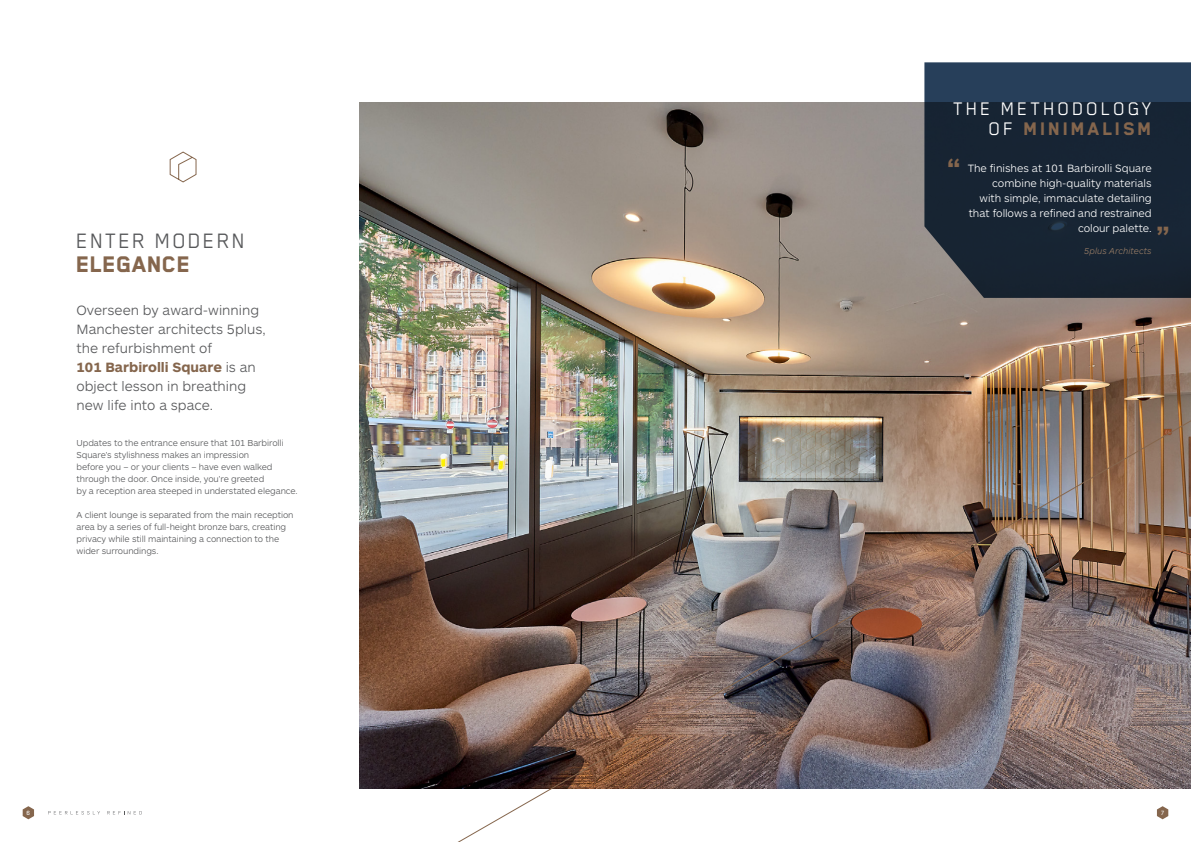
<style>
.page{position:relative;width:1191px;height:842px;background:#fff}
.page>*{position:absolute;margin:0;border:0;box-sizing:border-box;transform-origin:0 0}
.t1{font:800 26px "Blender Pro";letter-spacing:.01em;color:#85664d}
.t2{font:24px "Blender Pro";letter-spacing:.08em;color:#57585a}
.t3{font:900 23px "ARS Maquette Pro";color:#85664d}
.t4{font:21px/20px "Blender Pro";letter-spacing:.13em;color:#fff;text-align:right}
.t5{font:300 14px/19px "ARS Maquette Pro";color:#57585a}
.t6{font:300 11px/15px "ARS Maquette Pro";color:#fff;text-align:right}
.t7{font:300 9px/12px "ARS Maquette Pro";letter-spacing:-.01em;color:#57585a}
.t8{font:italic 300 9px "ARS Maquette Pro";color:#997d66}
.t9{font:6px "Boxed";color:#fff}
.s1{font-weight:700;color:#85664d}
.s2{font-weight:800;color:#85664d}
</style>
<div class="page">
<img style="left:359px;top:102px;width:832px;height:686px">
<svg style="left:23px;top:806px;width:11px;height:13px"></svg>
<svg style="left:48px;top:811px;width:52px;height:3px"></svg>
<svg style="left:107px;top:811px;width:35px;height:3px"></svg>
<img style="left:440px;top:415px;width:751px;height:427px">
<svg style="left:924px;top:62px;width:267px;height:236px;background:#1f2d3d"></svg>
<svg style="left:169px;top:151px;width:28px;height:32px"></svg>
<h2 class="t2" style="left:77px;top:227px;width:170px">ENTER MODERN</h2>
<h1 class="t1" style="left:77px;top:250px;width:115px">ELEGANCE</h1>
<h3 class="t5" style="left:77px;top:300px;width:191px">Overseen by award-winning<br>Manchester architects 5plus, the refurbishment of<br><span class="s1">101 Barbirolli Square</span> is an object lesson in breathing new life into a space.</h3>
<p class="t7" style="left:77px;top:436px;width:223px">Updates to the entrance ensure that 101 Barbirolli Square’s stylishness makes an impression<br>before you – or your clients – have even walked through the door. Once inside, you’re greeted<br>by a reception area steeped in understated elegance.</p>
<p class="t7" style="left:77px;top:508px;width:218px">A client lounge is separated from the main reception area by a series of full-height bronze bars, creating privacy while still maintaining a connection to the wider surroundings.</p>
<h3 class="t4" style="left:953px;top:98px;width:200px">THE METHODOLOGY<br>OF <span class="s2">MINIMALISM</span></h3>
<h3 class="t3" style="left:947px;top:151px;width:14px">“</h3>
<p class="t6" style="left:967px;top:160px;width:186px">The finishes at 101 Barbirolli Square combine high-quality materials<br>with simple, immaculate detailing that follows a refined and restrained colour palette.</p>
<p class="t8" style="left:1084px;top:245px;width:69px">5plus Architects</p>
<h3 class="t3" style="left:1156px;top:219px;width:14px">”</h3>
<p class="t9" style="left:27px;top:809px;width:5px">6</p>
<p class="t9" style="left:1161px;top:809px;width:5px">7</p>
</div>
